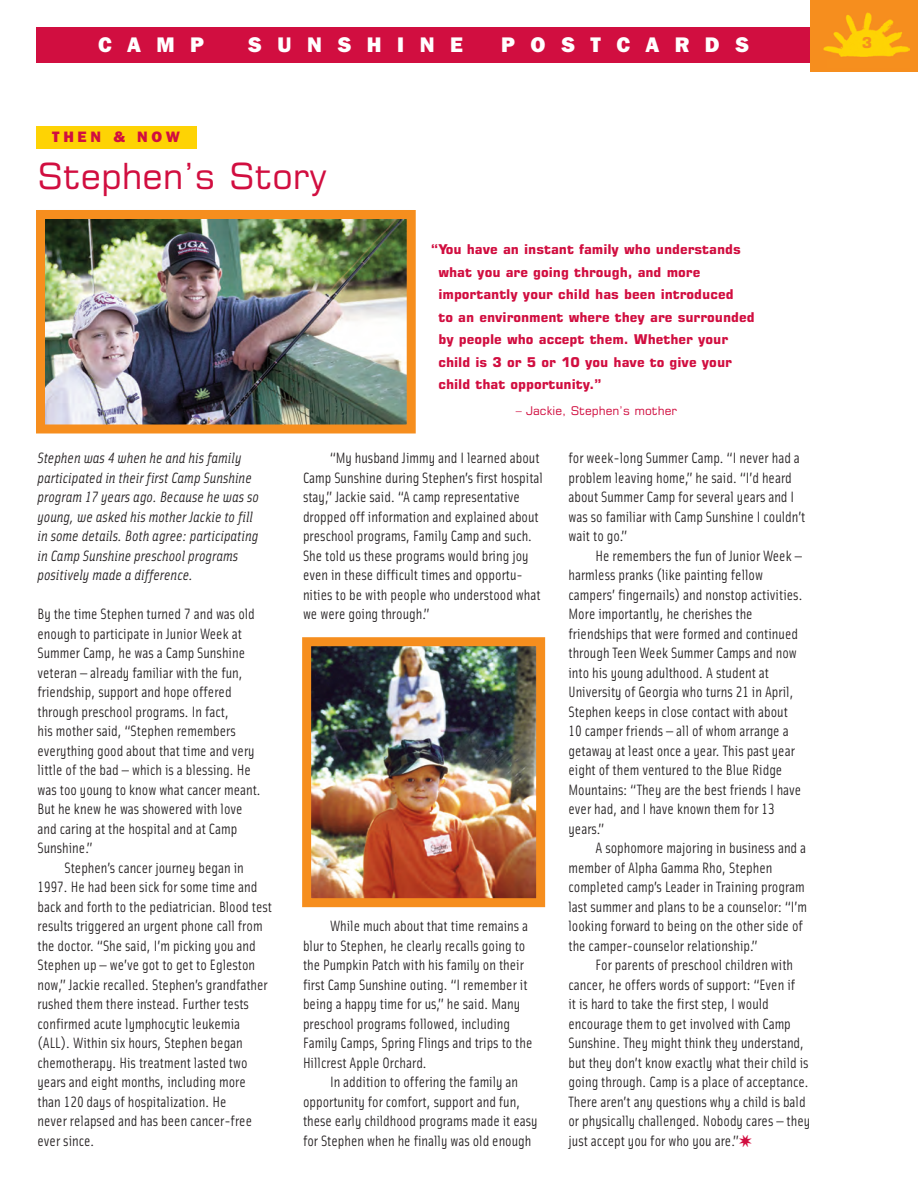
<style>
.page{position:relative;width:918px;height:1188px;background:#fff}
.page>*{position:absolute;margin:0;border:0;box-sizing:border-box;transform-origin:0 0}
.t1{font:36px "Square 721 BT";color:#d10e40}
.t2{font:800 21px "Franklin Gothic IT Cby BT";letter-spacing:.74em;color:#fff}
.t3{font:15px/19.5px "Solex Regular Lining";color:#231f20}
.t4{font:italic 15px/19.5px "Solex Regular Lining";color:#231f20}
.t5{font:800 15px "Franklin Gothic IT Cby BT";letter-spacing:.245em;color:#d10e40}
.t6{font:700 15px "Square 721 BT";color:#f68e1e}
.t7{font:700 13.5px/22.5px "Square 721 BT";color:#d10e40}
.t8{font:12px "Square 721 BT";color:#d10e40}
.s1{color:#d10e40}
</style>
<div class="page">
<div style="left:36px;top:27px;width:846px;height:36px;background:#d10e40"></div>
<div style="left:810px;top:0;width:108px;height:72px;background:#f68e1e"></div>
<img style="left:824px;top:13px;width:86px;height:44px">
<img style="left:46px;top:220px;width:360px;height:204px">
<div style="left:36px;top:210px;width:380px;height:224px;border:9px solid #f68e1e"></div>
<img style="left:312px;top:647px;width:223px;height:250px">
<div style="left:302px;top:637px;width:243px;height:270px;border:9px solid #f68e1e"></div>
<div style="left:36px;top:126px;width:160px;height:22px;background:#fed304"></div>
<h2 class="t2" style="left:98px;top:37px;width:107px">CAMP</h2>
<h2 class="t2" style="left:248px;top:37px;width:217px">SUNSHINE</h2>
<h2 class="t2" style="left:501px;top:37px;width:249px">POSTCARDS</h2>
<p class="t5" style="left:52px;top:132px;width:129px">THEN &amp; NOW</p>
<h1 class="t1" style="left:38px;top:163px;width:291px">Stephen’s Story</h1>
<p class="t7" style="left:438px;top:239px;width:318px;text-indent:-8px">“You have an instant family who understands what you are going through, and more importantly your child has been introduced<br>to an environment where they are surrounded by people who accept them. Whether your child is 3 or 5 or 10 you have to give your child that opportunity.”</p>
<p class="t8" style="left:516px;top:406px;width:163px">– Jackie, Stephen’s mother</p>
<p class="t4" style="left:38px;top:448px;width:223px">Stephen was 4 when he and his family participated in their first Camp Sunshine program 17 years ago. Because he was so young, we asked his mother Jackie to fill in some details. Both agree: participating in Camp Sunshine preschool programs positively made a difference.</p>
<p class="t3" style="left:38px;top:604px;width:225px">By the time Stephen turned 7 and was old enough to participate in Junior Week at Summer Camp, he was a Camp Sunshine veteran — already familiar with the fun, friendship, support and hope offered through preschool programs. In fact,<br>his mother said, “Stephen remembers everything good about that time and very little of the bad — which is a blessing. He was too young to know what cancer meant.<br>But he knew he was showered with love and caring at the hospital and at Camp Sunshine.”</p>
<p class="t3" style="left:38px;top:858px;width:236px;text-indent:27px">Stephen’s cancer journey began in 1997. He had been sick for some time and back and forth to the pediatrician. Blood test results triggered an urgent phone call from the doctor. “She said, I’m picking you and Stephen up — we’ve got to get to Egleston now,” Jackie recalled. Stephen’s grandfather rushed them there instead. Further tests confirmed acute lymphocytic leukemia (ALL). Within six hours, Stephen began chemotherapy. His treatment lasted two years and eight months, including more than 120 days of hospitalization. He<br>never relapsed and has been cancer-free ever since.</p>
<p class="t3" style="left:303px;top:448px;width:241px;text-indent:27px">“My husband Jimmy and I learned about Camp Sunshine during Stephen’s first hospital stay,” Jackie said. “A camp representative dropped off information and explained about preschool programs, Family Camp and such.<br>She told us these programs would bring joy even in these difficult times and opportu&shy;nities to be with people who understood what we were going through.”</p>
<p class="t3" style="left:303px;top:916px;width:231px;text-indent:27px">While much about that time remains a blur to Stephen, he clearly recalls going to the Pumpkin Patch with his family on their first Camp Sunshine outing. “I remember it being a happy time for us,” he said. Many preschool programs followed, including Family Camps, Spring Flings and trips to the Hillcrest Apple Orchard.</p>
<p class="t3" style="left:303px;top:1072px;width:236px;text-indent:27px">In addition to offering the family an opportunity for comfort, support and fun, these early childhood programs made it easy for Stephen when he finally was old enough</p>
<p class="t3" style="left:568px;top:448px;width:238px">for week-long Summer Camp. “I never had a problem leaving home,” he said. “I’d heard about Summer Camp for several years and I was so familiar with Camp Sunshine I couldn’t wait to go.”</p>
<p class="t3" style="left:568px;top:546px;width:236px;text-indent:27px">He remembers the fun of Junior Week — harmless pranks (like painting fellow campers’ fingernails) and nonstop activities.<br>More importantly, he cherishes the friendships that were formed and continued through Teen Week Summer Camps and now into his young adulthood. A student at University of Georgia who turns 21 in April, Stephen keeps in close contact with about 10 camper friends — all of whom arrange a getaway at least once a year. This past year eight of them ventured to the Blue Ridge Mountains: “They are the best friends I have ever had, and I have known them for 13 years.”</p>
<p class="t3" style="left:568px;top:838px;width:240px;text-indent:27px">A sophomore majoring in business and a member of Alpha Gamma Rho, Stephen completed camp’s Leader in Training program last summer and plans to be a counselor: “I’m looking forward to being on the other side of the camper-counselor relationship.”</p>
<p class="t3" style="left:568px;top:955px;width:243px;text-indent:27px">For parents of preschool children with cancer, he offers words of support: “Even if<br>it is hard to take the first step, I would encourage them to get involved with Camp Sunshine. They might think they understand, but they don’t know exactly what their child is going through. Camp is a place of acceptance.<br>There aren’t any questions why a child is bald or physically challenged. Nobody cares — they just accept you for who you are.”<span class="s1">✷</span></p>
<p class="t6" style="left:862px;top:37px;width:12px">3</p>
</div>
